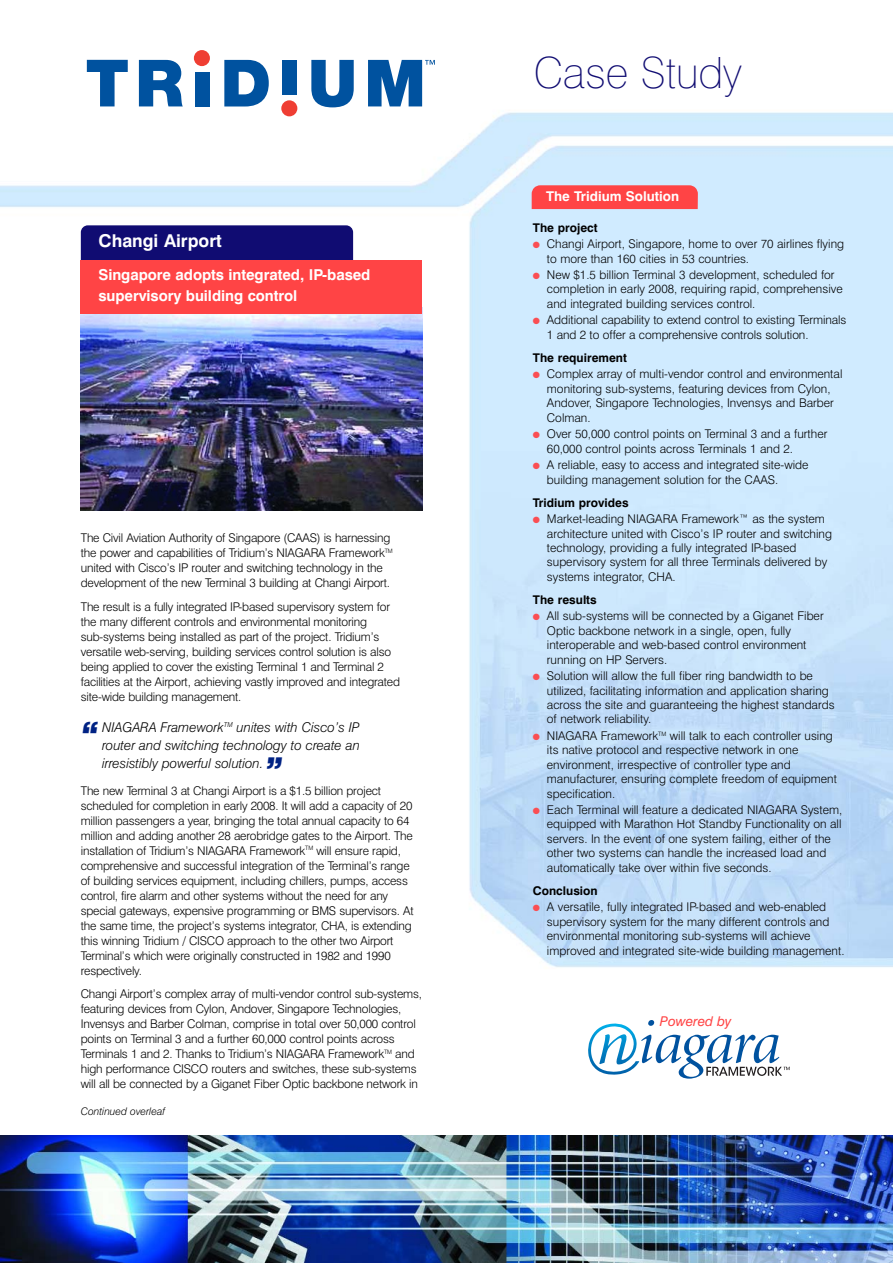
<style>
.page{position:relative;width:893px;height:1263px;background:#fff}
.page>*{position:absolute;margin:0;border:0;box-sizing:border-box;transform-origin:0 0}
.t1{font:100 43.2px "Swiss 721 BT";color:#100c72}
.t2{font:italic 900 31.5px "Swiss 721 BT";color:#002284}
.t3{font:700 17.7px "Swiss 721 BT";color:#fff}
.t4{font:700 15px/20.9px "Swiss 721 BT";letter-spacing:-.005em;color:#fff}
.t5{font:italic 300 13.5px/18px "Swiss 721 BT";color:#000;text-align:justify}
.t6{font:700 13.5px "Swiss 721 BT";color:#fff}
.t7{font:italic 13.5px "Swiss 721 BT";color:#ff4445}
.t8{font:300 12px/14.4px "Swiss 721 BT";letter-spacing:-.005em;color:#000}
.t9{font:700 12px "Swiss 721 BT";color:#000}
.t10{font:italic 300 10.5px "Swiss 721 BT";color:#000}
.s1{color:#fa4e53}
</style>
<div class="page">
<img style="left:0;top:99px;width:892px;height:869px">
<img style="left:81px;top:314px;width:341px;height:197px">
<div style="left:81px;top:225px;width:272px;height:71px;background:#100c72;border-radius:7px"></div>
<div style="left:81px;top:260px;width:341px;height:54px;background:#ff4445"></div>
<img style="left:0;top:1135px;width:892px;height:128px">
<svg style="left:87px;top:60px;width:41px;height:46px"></svg>
<svg style="left:139px;top:60px;width:44px;height:46px"></svg>
<div style="left:195px;top:72px;width:14px;height:34px;background:#00529f"></div>
<svg style="left:224px;top:60px;width:45px;height:46px"></svg>
<div style="left:282px;top:60px;width:14px;height:34px;background:#00529f"></div>
<svg style="left:311px;top:60px;width:43px;height:47px"></svg>
<div style="left:194px;top:50px;width:16px;height:16px;background:#ef3e33;border-radius:50%"></div>
<div style="left:281px;top:100px;width:16px;height:16px;background:#ef3e33;border-radius:50%"></div>
<svg style="left:368px;top:60px;width:67px;height:46px"></svg>
<svg style="left:588px;top:1020px;width:201px;height:59px"></svg>
<div style="left:531px;top:185px;width:166px;height:24px;background:#ff4445"></div>
<h3 class="t3" style="left:98px;top:234px;width:125px">Changi Airport</h3>
<p class="t4" style="left:98px;top:266px;width:273px">Singapore adopts integrated, IP-based supervisory building control</p>
<p class="t8" style="left:81px;top:532px;width:313px;line-height:15px">The Civil Aviation Authority of Singapore (CAAS) is harnessing the power and capabilities of Tridium’s NIAGARA Framework<sup>TM </sup>united with Cisco’s IP router and switching technology in the development of the new Terminal 3 building at Changi Airport.</p>
<p class="t8" style="left:81px;top:600px;width:321px;line-height:15px">The result is a fully integrated IP-based supervisory system for the many different controls and environmental monitoring sub-systems being installed as part of the project. Tridium’s versatile web-serving, building services control solution is also being applied to cover the existing Terminal 1 and Terminal 2 facilities at the Airport, achieving vastly improved and integrated site-wide building management.</p>
<h2 class="t2" style="left:81px;top:723px;width:19px">“</h2>
<p class="t5" style="left:102px;top:719px;width:259px">NIAGARA Framework<sup>TM</sup> unites with Cisco’s IP router and switching technology to create an irresistibly powerful solution.</p>
<h2 class="t2" style="left:265px;top:758px;width:19px">”</h2>
<p class="t8" style="left:81px;top:784px;width:334px;line-height:15px">The new Terminal 3 at Changi Airport is a $1.5 billion project scheduled for completion in early 2008. It will add a capacity of 20 million passengers a year, bringing the total annual capacity to 64 million and adding another 28 aerobridge gates to the Airport. The installation of Tridium’s NIAGARA Framework<sup>TM</sup> will ensure rapid, comprehensive and successful integration of the Terminal’s range of building services equipment, including chillers, pumps, access control, fire alarm and other systems without the need for any special gateways, expensive programming or BMS supervisors. At the same time, the project’s systems integrator, CHA, is extending this winning Tridium / CISCO approach to the other two Airport Terminal’s which were originally constructed in 1982 and 1990 respectively.</p>
<p class="t8" style="left:81px;top:988px;width:342px;line-height:15px">Changi Airport’s complex array of multi-vendor control sub-systems, featuring devices from Cylon, Andover, Singapore Technologies, Invensys and Barber Colman, comprise in total over 50,000 control points on Terminal 3 and a further 60,000 control points across Terminals 1 and 2. Thanks to Tridium’s NIAGARA Framework<sup>TM</sup> and high performance CISCO routers and switches, these sub-systems will all be connected by a Giganet Fiber Optic backbone network in</p>
<p class="t10" style="left:81px;top:1108px;width:86px">Continued overleaf</p>
<h1 class="t1" style="left:534px;top:57px;width:210px">Case Study</h1>
<p class="t6" style="left:546px;top:192px;width:135px">The Tridium Solution</p>
<p class="t9" style="left:533px;top:223px;width:66px">The project</p>
<p class="t8" style="left:547px;top:238px;width:298px;text-indent:-14px"><span class="s1">●</span> Changi Airport, Singapore, home to over 70 airlines flying to more than 160 cities in 53 countries.</p>
<p class="t8" style="left:547px;top:269px;width:297px;text-indent:-14px"><span class="s1">●</span> New $1.5 billion Terminal 3 development, scheduled for completion in early 2008, requiring rapid, comprehensive and integrated building services control.</p>
<p class="t8" style="left:547px;top:314px;width:301px;text-indent:-14px"><span class="s1">●</span> Additional capability to extend control to existing Terminals<br>1 and 2 to offer a comprehensive controls solution.</p>
<p class="t9" style="left:533px;top:353px;width:95px">The requirement</p>
<p class="t8" style="left:547px;top:368px;width:297px;text-indent:-14px"><span class="s1">●</span> Complex array of multi-vendor control and environmental monitoring sub-systems, featuring devices from Cylon, Andover, Singapore Technologies, Invensys and Barber Colman.</p>
<p class="t8" style="left:547px;top:428px;width:282px;text-indent:-14px"><span class="s1">●</span> Over 50,000 control points on Terminal 3 and a further<br>60,000 control points across Terminals 1 and 2.</p>
<p class="t8" style="left:547px;top:459px;width:263px;text-indent:-14px"><span class="s1">●</span> A reliable, easy to access and integrated site-wide building management solution for the CAAS.</p>
<p class="t9" style="left:533px;top:498px;width:97px">Tridium provides</p>
<p class="t8" style="left:547px;top:513px;width:286px;text-indent:-14px"><span class="s1">●</span> Market-leading NIAGARA Framework™ as the system architecture united with Cisco’s IP router and switching technology, providing a fully integrated IP-based supervisory system for all three Terminals delivered by systems integrator, CHA.</p>
<p class="t9" style="left:533px;top:595px;width:65px">The results</p>
<p class="t8" style="left:547px;top:610px;width:278px;text-indent:-14px"><span class="s1">●</span> All sub-systems will be connected by a Giganet Fiber Optic backbone network in a single, open, fully interoperable and web-based control environment running on HP Servers.</p>
<p class="t8" style="left:547px;top:670px;width:289px;text-indent:-14px"><span class="s1">●</span> Solution will allow the full fiber ring bandwidth to be utilized, facilitating information and application sharing across the site and guaranteeing the highest standards of network reliability.</p>
<p class="t8" style="left:547px;top:729px;width:291px;text-indent:-14px"><span class="s1">●</span> NIAGARA Framework<sup>TM</sup> will talk to each controller using its native protocol and respective network in one environment, irrespective of controller type and manufacturer, ensuring complete freedom of equipment specification.</p>
<p class="t8" style="left:547px;top:804px;width:297px;text-indent:-14px"><span class="s1">●</span> Each Terminal will feature a dedicated NIAGARA System, equipped with Marathon Hot Standby Functionality on all servers. In the event of one system failing, either of the other two systems can handle the increased load and automatically take over within five seconds.</p>
<p class="t9" style="left:533px;top:886px;width:66px">Conclusion</p>
<p class="t8" style="left:547px;top:901px;width:299px;text-indent:-14px"><span class="s1">●</span> A versatile, fully integrated IP-based and web-enabled supervisory system for the many different controls and environmental monitoring sub-systems will achieve improved and integrated site-wide building management.</p>
<p class="t7" style="left:659px;top:1016px;width:73px">Powered by</p>
</div>
